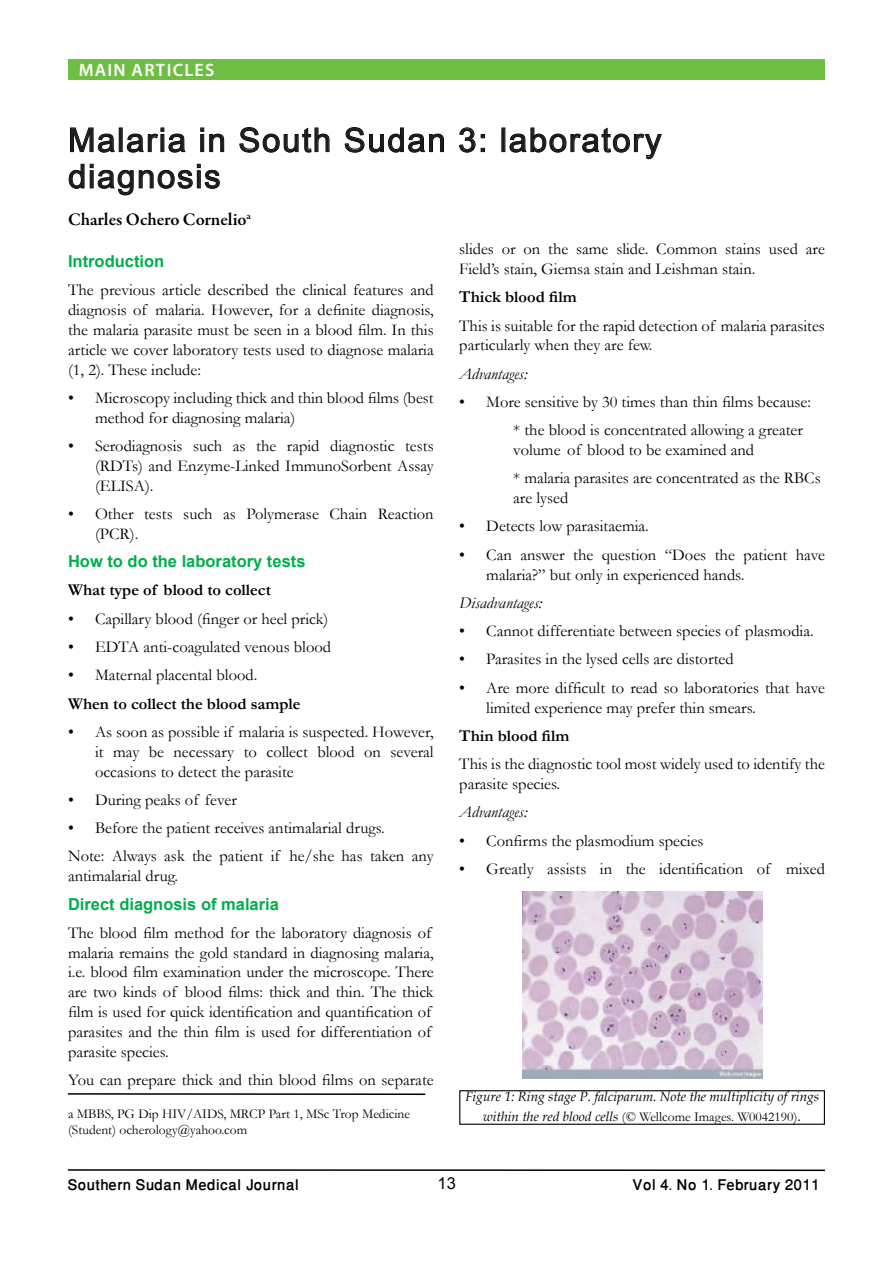
<style>
.page{position:relative;width:893px;height:1263px;background:#fff}
.page>*{position:absolute;margin:0;border:0;box-sizing:border-box;transform-origin:0 0}
.t1{font:33px/36.3px "Arial";letter-spacing:.05em;color:#1d1c1d}
.t2{font:500 21px "Win Soft Pro";color:#000}
.t3{font:600 18px "Garamond Premr Pro";letter-spacing:-.005em;color:#000}
.t4{font:600 18px "Myriad Pro";color:#fff}
.t5{font:16.5px/19.8px "Garamond";color:#000}
.t6{font:700 16.5px "Garamond";color:#000}
.t7{font:700 16.5px "Arial";color:#00ae4d}
.t8{font:italic 16.5px "Garamond";color:#000}
.t9{font:16.5px "Arial";color:#000}
.t10{font:13.5px/16.2px "Garamond";color:#000}
.t11{font:italic 13.5px "Book Antiqua";color:#000}
.s1{font-family:"Book Antiqua";font-style:italic}
.s2{font-size:16.5px}
</style>
<div class="page">
<hr style="left:68px;top:1169px;width:757px;height:2px;background:#000">
<img style="left:522px;top:891px;width:240px;height:187px">
<div style="left:68px;top:60px;width:757px;height:20px;background:#6ebe44"></div>
<div style="left:459px;top:1090px;width:366px;height:35px;border:1px solid #000"></div>
<hr style="left:68px;top:1093px;width:357px;height:2px;background:#000">
<svg style="left:70px;top:127px;width:45px;height:26px"></svg>
<div style="left:119px;top:128px;width:3px;height:24px;border:1px solid #000"></div>
<svg style="left:127px;top:128px;width:58px;height:25px"></svg>
<svg style="left:201px;top:128px;width:23px;height:24px"></svg>
<svg style="left:239px;top:127px;width:91px;height:26px"></svg>
<svg style="left:344px;top:127px;width:100px;height:26px"></svg>
<svg style="left:459px;top:127px;width:25px;height:26px"></svg>
<svg style="left:509px;top:127px;width:153px;height:32px"></svg>
<svg style="left:68px;top:164px;width:152px;height:32px"></svg>
<p class="t4" style="left:79px;top:59px;width:27px">MAIN</p>
<p class="t4" style="left:132px;top:59px;width:12px">ARTICLES</p>
<h1 class="t1" style="left:68px;top:122px;width:595px">Malaria in South Sudan 3: laboratory diagnosis</h1>
<p class="t3" style="left:68px;top:208px;width:184px">Charles Ochero Cornelio<sup>a</sup></p>
<p class="t7" style="left:68px;top:250px;width:98px">Introduction</p>
<p class="t5" style="left:68px;top:280px;width:367px;text-align:justify">The previous article described the clinical features and diagnosis of malaria. However, for a definite diagnosis, the malaria parasite must be seen in a blood film. In this article we cover laboratory tests used to diagnose malaria (1, 2). These include:</p>
<p class="t5" style="left:95px;top:387px;width:340px;text-indent:-27px">• Microscopy including thick and thin blood films (best method for diagnosing malaria)</p>
<p class="t5" style="left:95px;top:436px;width:340px;text-align:justify;text-indent:-27px">• Serodiagnosis such as the rapid diagnostic tests (RDTs) and Enzyme-Linked ImmunoSorbent Assay (ELISA).</p>
<p class="t5" style="left:95px;top:503px;width:340px;text-indent:-27px">• Other tests such as Polymerase Chain Reaction (PCR).</p>
<p class="t7" style="left:68px;top:550px;width:239px">How to do the laboratory tests</p>
<p class="t6" style="left:68px;top:579px;width:204px">What type of blood to collect</p>
<p class="t5" style="left:68px;top:608px;width:262px">• Capillary blood (finger or heel prick)</p>
<p class="t5" style="left:68px;top:636px;width:265px">• EDTA anti-coagulated venous blood</p>
<p class="t5" style="left:68px;top:665px;width:191px">• Maternal placental blood.</p>
<p class="t6" style="left:68px;top:692px;width:234px">When to collect the blood sample</p>
<p class="t5" style="left:95px;top:721px;width:340px;text-align:justify;text-indent:-27px">• As soon as possible if malaria is suspected. However, it may be necessary to collect blood on several occasions to detect the parasite</p>
<p class="t5" style="left:68px;top:789px;width:170px">• During peaks of fever</p>
<p class="t5" style="left:68px;top:813px;width:367px;line-height:28.3px">• Before the patient receives antimalarial drugs.<br>Note: Always ask the patient if he/she has taken any</p>
<p class="t5" style="left:68px;top:866px;width:112px">antimalarial drug.</p>
<p class="t7" style="left:68px;top:893px;width:212px">Direct diagnosis of malaria</p>
<p class="t5" style="left:68px;top:922px;width:367px">The blood film method for the laboratory diagnosis of malaria remains the gold standard in diagnosing malaria, i.e. blood film examination under the microscope. There are two kinds of blood films: thick and thin. The thick film is used for quick identification and quantification of parasites and the thin film is used for differentiation of parasite species.</p>
<p class="t5" style="left:68px;top:1069px;width:367px">You can prepare thick and thin blood films on separate</p>
<p class="t10" style="left:68px;top:1105px;width:343px">a MBBS, PG Dip HIV/AIDS, MRCP Part 1, MSc Trop Medicine (Student) ocherology@yahoo.com</p>
<p class="t5" style="left:459px;top:239px;width:367px">slides or on the same slide. Common stains used are<br>Field’s stain, Giemsa stain and Leishman stain.</p>
<p class="t6" style="left:459px;top:286px;width:119px">Thick blood film</p>
<p class="t5" style="left:459px;top:315px;width:367px">This is suitable for the rapid detection of malaria parasites particularly when they are few.</p>
<p class="t8" style="left:459px;top:362px;width:70px">Advantages:</p>
<p class="t5" style="left:513px;top:387px;width:299px;line-height:28.3px;text-indent:-54px">• More sensitive by 30 times than thin films because: * the blood is concentrated allowing a greater</p>
<p class="t5" style="left:513px;top:435px;width:309px;line-height:28.3px">volume of blood to be examined and<br>* malaria parasites are concentrated as the RBCs</p>
<p class="t5" style="left:513px;top:488px;width:57px">are lysed</p>
<p class="t5" style="left:459px;top:516px;width:191px">• Detects low parasitaemia.</p>
<p class="t5" style="left:486px;top:544px;width:340px;text-indent:-27px">• Can answer the question “Does the patient have malaria?” but only in experienced hands.</p>
<p class="t8" style="left:459px;top:591px;width:84px">Disadvantages:</p>
<p class="t5" style="left:459px;top:621px;width:356px">• Cannot differentiate between species of plasmodia.</p>
<p class="t5" style="left:459px;top:649px;width:276px">• Parasites in the lysed cells are distorted</p>
<p class="t5" style="left:486px;top:677px;width:340px;text-indent:-27px">• Are more difficult to read so laboratories that have limited experience may prefer thin smears.</p>
<p class="t6" style="left:459px;top:724px;width:111px">Thin blood film</p>
<p class="t5" style="left:459px;top:754px;width:367px">This is the diagnostic tool most widely used to identify the parasite species.</p>
<p class="t8" style="left:459px;top:801px;width:70px">Advantages:</p>
<p class="t5" style="left:459px;top:830px;width:246px">• Confirms the plasmodium species</p>
<p class="t5" style="left:459px;top:858px;width:367px">• Greatly assists in the identification of mixed</p>
<p class="t11" style="left:465px;top:1087px;width:356px">Figure 1: Ring stage P. falciparum. Note the multiplicity of rings</p>
<p class="t10" style="left:483px;top:1108px;width:320px"><span class="s1">within the red blood cells</span> (© Wellcome Images. W0042190)<span class="s2">.</span></p>
<p class="t9" style="left:438px;top:1172px;width:20px">13</p>
<p class="t2" style="left:68px;top:1170px;width:233px">Southern Sudan Medical Journal</p>
<p class="t2" style="left:633px;top:1170px;width:188px">Vol 4. No 1. February 2011</p>
</div>
